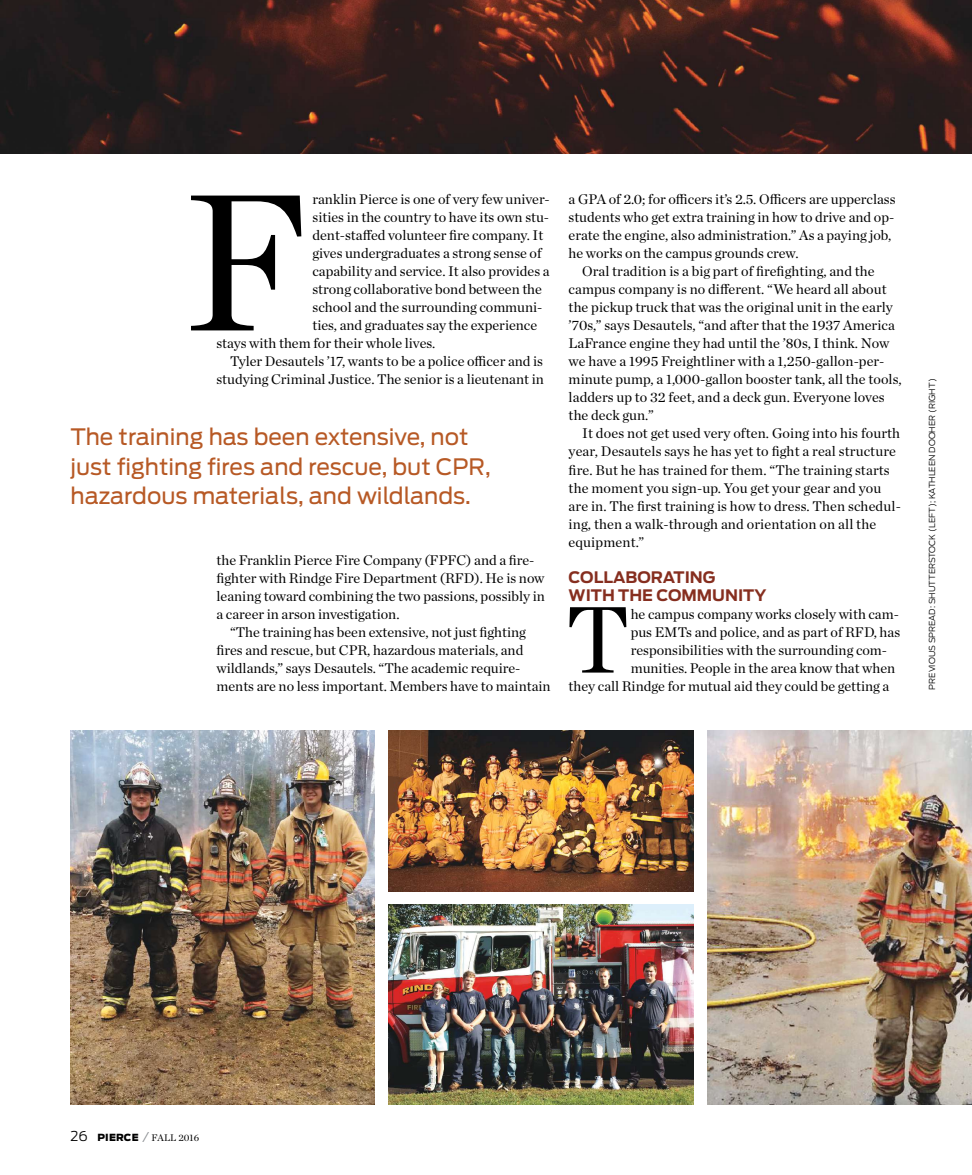
<style>
.page{position:relative;width:972px;height:1175px;background:#fff}
.page>*{position:absolute;margin:0;border:0;box-sizing:border-box;transform-origin:0 0}
.t1{font:198.9px "Chronicle Deck";color:#000}
.t2{font:96.3px "Chronicle Deck";color:#000}
.t3{font:22.5px/29.2px "Antenna";color:#b75925}
.t4{font:700 15.75px/18px "Antenna";color:#862e1f}
.t5{font:14.25px "Chronicle Deck";color:#000}
.t6{font:9.75px "Chronicle Deck";letter-spacing:.02em;color:#000}
.t7{font:300 8.25px "Antenna";color:#000}
.s1{font-family:"Antenna";font-weight:300;font-size:13.5px}
.s2{font-family:"Antenna";font-weight:900}
.s3{font-family:"Antenna";font-weight:300;font-size:13.5px;color:#8f9295}
</style>
<div class="page">
<img style="left:707px;top:730px;width:265px;height:374px">
<img style="left:388px;top:730px;width:306px;height:161px">
<img style="left:388px;top:905px;width:306px;height:199px">
<img style="left:71px;top:730px;width:304px;height:374px">
<img style="left:0;top:0;width:972px;height:153px">
<p class="t1" style="left:183px;top:190px;width:129px">F</p>
<p class="t5" style="left:312px;top:194px;width:239px">ranklin Pierce is one of very few univer-</p>
<p class="t5" style="left:312px;top:212px;width:238px">sities in the country to have its own stu-</p>
<p class="t5" style="left:312px;top:230px;width:232px">dent-staffed volunteer fire company. It</p>
<p class="t5" style="left:312px;top:248px;width:231px">gives undergraduates a strong sense of</p>
<p class="t5" style="left:312px;top:266px;width:239px">capability and service. It also provides a</p>
<p class="t5" style="left:312px;top:284px;width:231px">strong collaborative bond between the</p>
<p class="t5" style="left:312px;top:302px;width:232px">school and the surrounding communi-</p>
<p class="t5" style="left:312px;top:320px;width:226px">ties, and graduates say the experience</p>
<p class="t5" style="left:217px;top:338px;width:220px">stays with them for their whole lives.</p>
<p class="t5" style="left:230px;top:356px;width:315px">Tyler Desautels ’17, wants to be a police officer and is</p>
<p class="t5" style="left:217px;top:374px;width:329px">studying Criminal Justice. The senior is a lieutenant in</p>
<p class="t3" style="left:71px;top:424px;width:422px">The training has been extensive, not just fighting fires and rescue, but CPR, hazardous materials, and wildlands.</p>
<p class="t5" style="left:217px;top:554px;width:319px">the Franklin Pierce Fire Company (FPFC) and a fire-</p>
<p class="t5" style="left:217px;top:572px;width:330px">fighter with Rindge Fire Department (RFD). He is now</p>
<p class="t5" style="left:217px;top:590px;width:330px">leaning toward combining the two passions, possibly in</p>
<p class="t5" style="left:217px;top:608px;width:185px">a career in arson investigation.</p>
<p class="t5" style="left:230px;top:626px;width:297px">“The training has been extensive, not just fighting</p>
<p class="t5" style="left:217px;top:644px;width:308px">fires and rescue, but CPR, hazardous materials, and</p>
<p class="t5" style="left:217px;top:662px;width:305px">wildlands,” says Desautels. “The academic require-</p>
<p class="t5" style="left:217px;top:680px;width:336px">ments are no less important. Members have to maintain</p>
<p class="t5" style="left:569px;top:194px;width:328px">a GPA of 2.0; for officers it’s 2.5. Officers are upperclass</p>
<p class="t5" style="left:569px;top:212px;width:327px">students who get extra training in how to drive and op-</p>
<p class="t5" style="left:569px;top:230px;width:324px">erate the engine, also administration.” As a paying job,</p>
<p class="t5" style="left:569px;top:248px;width:231px">he works on the campus grounds crew.</p>
<p class="t5" style="left:582px;top:266px;width:294px">Oral tradition is a big part of firefighting, and the</p>
<p class="t5" style="left:569px;top:284px;width:320px">campus company is no different. “We heard all about</p>
<p class="t5" style="left:569px;top:302px;width:326px">the pickup truck that was the original unit in the early</p>
<p class="t5" style="left:569px;top:320px;width:328px">’70s,” says Desautels, “and after that the 1937 America</p>
<p class="t5" style="left:569px;top:338px;width:322px">LaFrance engine they had until the ’80s, I think. Now</p>
<p class="t5" style="left:569px;top:356px;width:317px">we have a 1995 Freightliner with a 1,250-gallon-per-</p>
<p class="t5" style="left:569px;top:374px;width:334px">minute pump, a 1,000-gallon booster tank, all the tools,</p>
<p class="t5" style="left:569px;top:392px;width:318px">ladders up to 32 feet, and a deck gun. Everyone loves</p>
<p class="t5" style="left:569px;top:410px;width:87px">the deck gun.”</p>
<p class="t5" style="left:582px;top:428px;width:320px">It does not get used very often. Going into his fourth</p>
<p class="t5" style="left:569px;top:446px;width:329px">year, Desautels says he has yet to fight a real structure</p>
<p class="t5" style="left:569px;top:464px;width:323px">fire. But he has trained for them. “The training starts</p>
<p class="t5" style="left:569px;top:482px;width:314px">the moment you sign-up. You get your gear and you</p>
<p class="t5" style="left:569px;top:500px;width:334px">are in. The first training is how to dress. Then schedul-</p>
<p class="t5" style="left:569px;top:518px;width:309px">ing, then a walk-through and orientation on all the</p>
<p class="t5" style="left:569px;top:536px;width:77px">equipment.”</p>
<p class="t4" style="left:569px;top:568px;width:199px">COLLABORATING<br>WITH THE COMMUNITY</p>
<p class="t2" style="left:566px;top:604px;width:66px">T</p>
<p class="t5" style="left:631px;top:608px;width:270px">he campus company works closely with cam-</p>
<p class="t5" style="left:631px;top:626px;width:271px">pus EMTs and police, and as part of RFD, has</p>
<p class="t5" style="left:631px;top:644px;width:258px">responsibilities with the surrounding com-</p>
<p class="t5" style="left:631px;top:662px;width:266px">munities. People in the area know that when</p>
<p class="t5" style="left:569px;top:680px;width:322px">they call Rindge for mutual aid they could be getting a</p>
<p class="t7" style="left:929px;top:689px;width:312px;rotate:-90deg">PREVIOUS SPREAD: SHUTTERSTOCK (LEFT); KATHLEEN DOOHER (RIGHT)</p>
<p class="t6" style="left:71px;top:1133px;width:130px"><span class="s1">26</span> <span class="s2">PIERCE</span> <span class="s3">/</span> FALL 2016</p>
</div>
